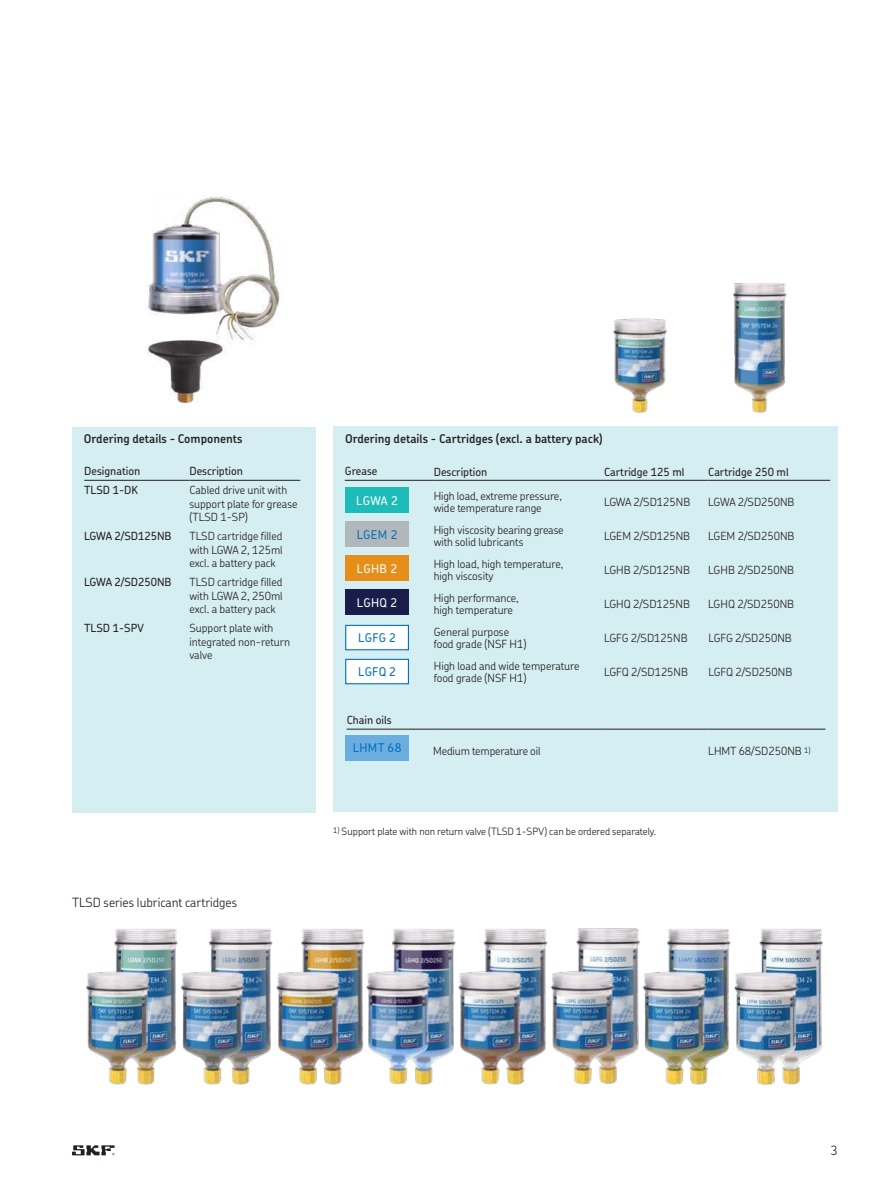
<style>
.page{position:relative;width:893px;height:1191px;background:#fff}
.page>*{position:absolute;margin:0;border:0;box-sizing:border-box;transform-origin:0 0}
.t1{font:300 12.75px "SKF Chevin OT";color:#231f20}
.t2{font:600 12px "SKF Chevin OT";color:#231f20}
.t3{font:500 12px "SKF Chevin OT";letter-spacing:.02em;color:#0072bc}
.t4{font:500 12px "SKF Chevin OT";letter-spacing:.02em;color:#fff}
.t5{font:300 11.25px/13.5px "SKF Chevin OT";color:#231f20}
.t6{font:500 11.25px "SKF Chevin OT";color:#231f20}
.t7{font:300 10.05px "SKF Chevin OT";color:#231f20}
</style>
<div class="page">
<svg style="left:72px;top:1145px;width:43px;height:10px"></svg>
<img style="left:86px;top:928px;width:737px;height:157px">
<div style="left:333px;top:427px;width:504px;height:385px;background:#d5eef1"></div>
<div style="left:345px;top:589px;width:64px;height:26px;background:#191d4a"></div>
<div style="left:345px;top:555px;width:64px;height:26px;background:#e58e19"></div>
<div style="left:345px;top:521px;width:64px;height:26px;background:#b2b7bb"></div>
<div style="left:345px;top:487px;width:64px;height:26px;background:#1dbcb8"></div>
<div style="left:346px;top:625px;width:62px;height:25px;background:#fff"></div>
<div style="left:345px;top:625px;width:64px;height:25px;border:1px solid #0072bc"></div>
<div style="left:346px;top:659px;width:62px;height:25px;background:#fff"></div>
<div style="left:345px;top:659px;width:64px;height:25px;border:1px solid #0072bc"></div>
<div style="left:345px;top:735px;width:64px;height:26px;background:#6caddf"></div>
<div style="left:72px;top:427px;width:243px;height:386px;background:#d5eef1"></div>
<img style="left:733px;top:283px;width:54px;height:130px">
<img style="left:146px;top:196px;width:134px;height:207px">
<img style="left:613px;top:318px;width:54px;height:95px">
<hr style="left:84px;top:480px;width:105px;height:1px;background:#231f20">
<hr style="left:189px;top:480px;width:111px;height:1px;background:#231f20">
<hr style="left:345px;top:480px;width:88px;height:1px;background:#231f20">
<hr style="left:433px;top:480px;width:171px;height:1px;background:#231f20">
<hr style="left:604px;top:480px;width:104px;height:1px;background:#231f20">
<hr style="left:708px;top:480px;width:122px;height:1px;background:#231f20">
<hr style="left:346px;top:729px;width:87px;height:1px;background:#231f20">
<hr style="left:433px;top:729px;width:172px;height:1px;background:#231f20">
<hr style="left:605px;top:729px;width:103px;height:1px;background:#231f20">
<hr style="left:708px;top:729px;width:117px;height:1px;background:#231f20">
<p class="t2" style="left:84px;top:433px;width:160px">Ordering details - Components</p>
<p class="t6" style="left:84px;top:466px;width:58px">Designation</p>
<p class="t6" style="left:189px;top:466px;width:55px">Description</p>
<p class="t6" style="left:84px;top:485px;width:55px">TLSD 1-DK</p>
<p class="t5" style="left:189px;top:484px;width:110px">Cabled drive unit with support plate for grease (TLSD 1-SP)</p>
<p class="t6" style="left:84px;top:531px;width:89px">LGWA 2/SD125NB</p>
<p class="t5" style="left:189px;top:530px;width:95px;text-align:justify">TLSD cartridge filled with LGWA 2, 125ml excl. a battery pack</p>
<p class="t6" style="left:84px;top:577px;width:89px">LGWA 2/SD250NB</p>
<p class="t5" style="left:189px;top:576px;width:95px;text-align:justify">TLSD cartridge filled with LGWA 2, 250ml excl. a battery pack</p>
<p class="t6" style="left:84px;top:623px;width:61px">TLSD 1-SPV</p>
<p class="t5" style="left:189px;top:622px;width:102px">Support plate with integrated non-return valve</p>
<p class="t1" style="left:72px;top:896px;width:167px">TLSD series lubricant cartridges</p>
<p class="t2" style="left:345px;top:434px;width:259px">Ordering details - Cartridges (excl. a battery pack)</p>
<p class="t6" style="left:345px;top:466px;width:34px">Grease</p>
<p class="t6" style="left:433px;top:467px;width:55px">Description</p>
<p class="t6" style="left:604px;top:467px;width:82px">Cartridge 125 ml</p>
<p class="t6" style="left:708px;top:467px;width:82px">Cartridge 250 ml</p>
<p class="t5" style="left:434px;top:491px;width:130px;line-height:12px">High load, extreme pressure, wide temperature range</p>
<p class="t5" style="left:604px;top:496px;width:88px">LGWA 2/SD125NB</p>
<p class="t5" style="left:708px;top:496px;width:88px">LGWA 2/SD250NB</p>
<p class="t5" style="left:434px;top:525px;width:131px;line-height:12px">High viscosity bearing grease with solid lubricants</p>
<p class="t5" style="left:604px;top:530px;width:88px">LGEM 2/SD125NB</p>
<p class="t5" style="left:708px;top:530px;width:88px">LGEM 2/SD250NB</p>
<p class="t5" style="left:434px;top:559px;width:131px;line-height:12px">High load, high temperature, high viscosity</p>
<p class="t5" style="left:604px;top:564px;width:87px">LGHB 2/SD125NB</p>
<p class="t5" style="left:708px;top:564px;width:87px">LGHB 2/SD250NB</p>
<p class="t5" style="left:434px;top:593px;width:87px;line-height:12px">High performance, high temperature</p>
<p class="t5" style="left:604px;top:598px;width:87px">LGHQ 2/SD125NB</p>
<p class="t5" style="left:708px;top:598px;width:87px">LGHQ 2/SD250NB</p>
<p class="t5" style="left:434px;top:627px;width:94px;line-height:12px">General purpose food grade (NSF H1)</p>
<p class="t5" style="left:604px;top:632px;width:85px">LGFG 2/SD125NB</p>
<p class="t5" style="left:708px;top:632px;width:85px">LGFG 2/SD250NB</p>
<p class="t5" style="left:434px;top:661px;width:147px;line-height:12px">High load and wide temperature food grade (NSF H1)</p>
<p class="t5" style="left:604px;top:666px;width:85px">LGFQ 2/SD125NB</p>
<p class="t5" style="left:708px;top:666px;width:85px">LGFQ 2/SD250NB</p>
<p class="t4" style="left:356px;top:495px;width:43px">LGWA 2</p>
<p class="t3" style="left:357px;top:529px;width:42px">LGEM 2</p>
<p class="t4" style="left:357px;top:563px;width:42px">LGHB 2</p>
<p class="t4" style="left:357px;top:597px;width:42px">LGHQ 2</p>
<p class="t3" style="left:358px;top:632px;width:39px">LGFG 2</p>
<p class="t3" style="left:358px;top:666px;width:39px">LGFQ 2</p>
<p class="t6" style="left:346px;top:715px;width:47px">Chain oils</p>
<p class="t3" style="left:353px;top:743px;width:50px">LHMT 68</p>
<p class="t5" style="left:433px;top:745px;width:109px">Medium temperature oil</p>
<p class="t5" style="left:708px;top:745px;width:104px">LHMT 68/SD250NB <sup>1)</sup></p>
<p class="t7" style="left:333px;top:827px;width:324px"><sup>1)</sup> Support plate with non return valve (TLSD 1-SPV) can be ordered separately.</p>
<p class="t1" style="left:830px;top:1145px;width:8px">3</p>
</div>
